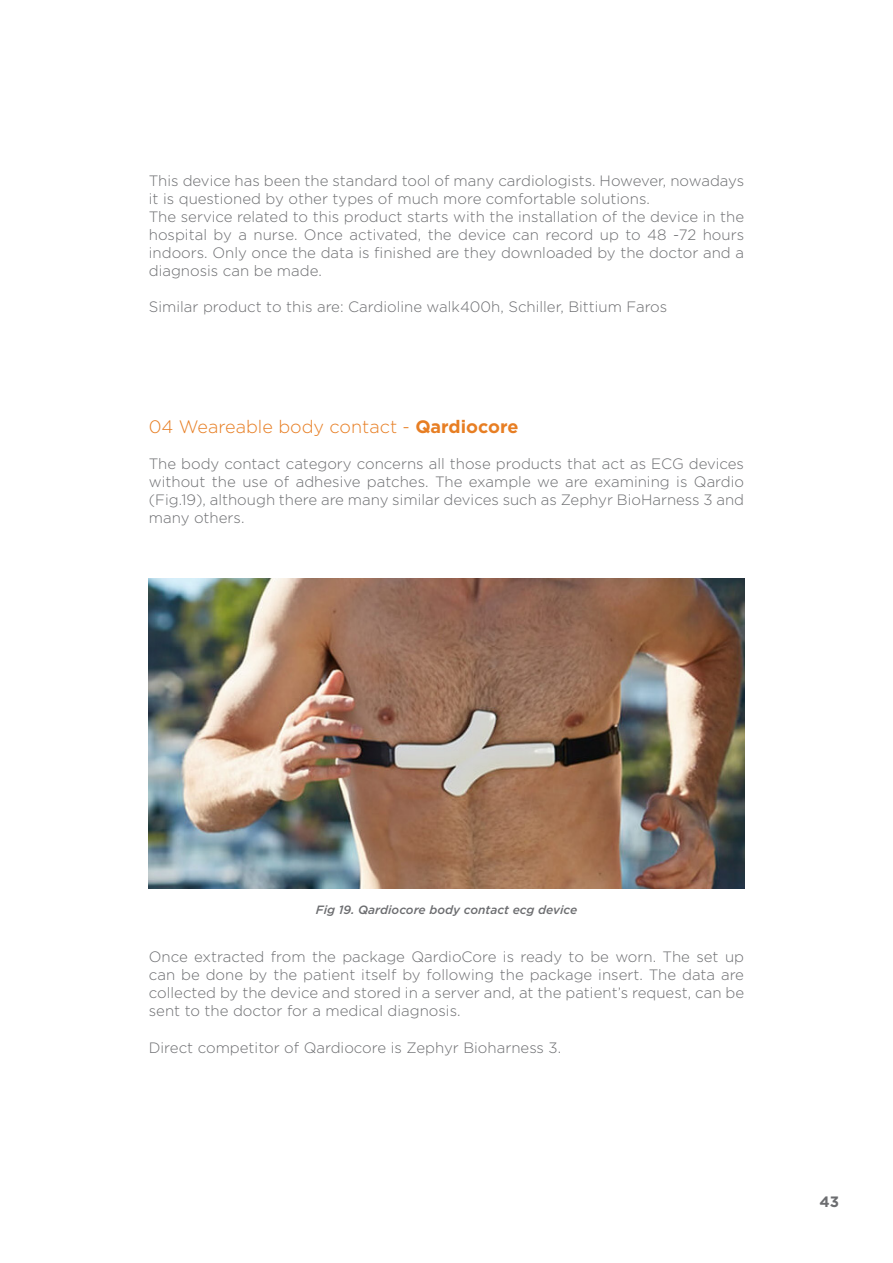
<style>
.page{position:relative;width:893px;height:1263px;background:#fff}
.page>*{position:absolute;margin:0;border:0;box-sizing:border-box;transform-origin:0 0}
.t1{font:300 18px "Gotham";color:#e77e23}
.t2{font:300 15px/18px "Gotham";color:#6c6d70;text-align:justify}
.t3{font:700 15px "Gotham";color:#6c6d70}
.t4{font:italic 500 12px "Gotham";color:#6c6d70}
.s1{font-weight:700}
</style>
<div class="page">
<img style="left:149px;top:578px;width:595px;height:310px">
<p class="t2" style="left:149px;top:171px;width:597px;text-align:left">This device has been the standard tool of many cardiologists. However, nowadays it is questioned by other types of much more comfortable solutions.<br>The service related to this product starts with the installation of the device in the hospital by a nurse. Once activated, the device can record up to 48 -72 hours indoors. Only once the data is finished are they downloaded by the doctor and a diagnosis can be made.</p>
<p class="t2" style="left:149px;top:297px;width:520px">Similar product to this are: Cardioline walk400h, Schiller, Bittium Faros</p>
<p class="t1" style="left:149px;top:415px;width:371px">04 Weareable body contact - <span class="s1">Qardiocore</span></p>
<p class="t2" style="left:149px;top:454px;width:597px">The body contact category concerns all those products that act as ECG devices without the use of adhesive patches. The example we are examining is Qardio (Fig.19), although there are many similar devices such as Zephyr BioHarness 3 and many others.</p>
<p class="t4" style="left:316px;top:902px;width:263px">Fig 19. Qardiocore body contact ecg device</p>
<p class="t2" style="left:149px;top:948px;width:597px">Once extracted from the package QardioCore is ready to be worn. The set up can be done by the patient itself by following the package insert. The data are collected by the device and stored in a server and, at the patient’s request, can be sent to the doctor for a medical diagnosis.</p>
<p class="t2" style="left:149px;top:1038px;width:414px">Direct competitor of Qardiocore is Zephyr Bioharness 3.</p>
<p class="t3" style="left:819px;top:1191px;width:21px">43</p>
</div>
